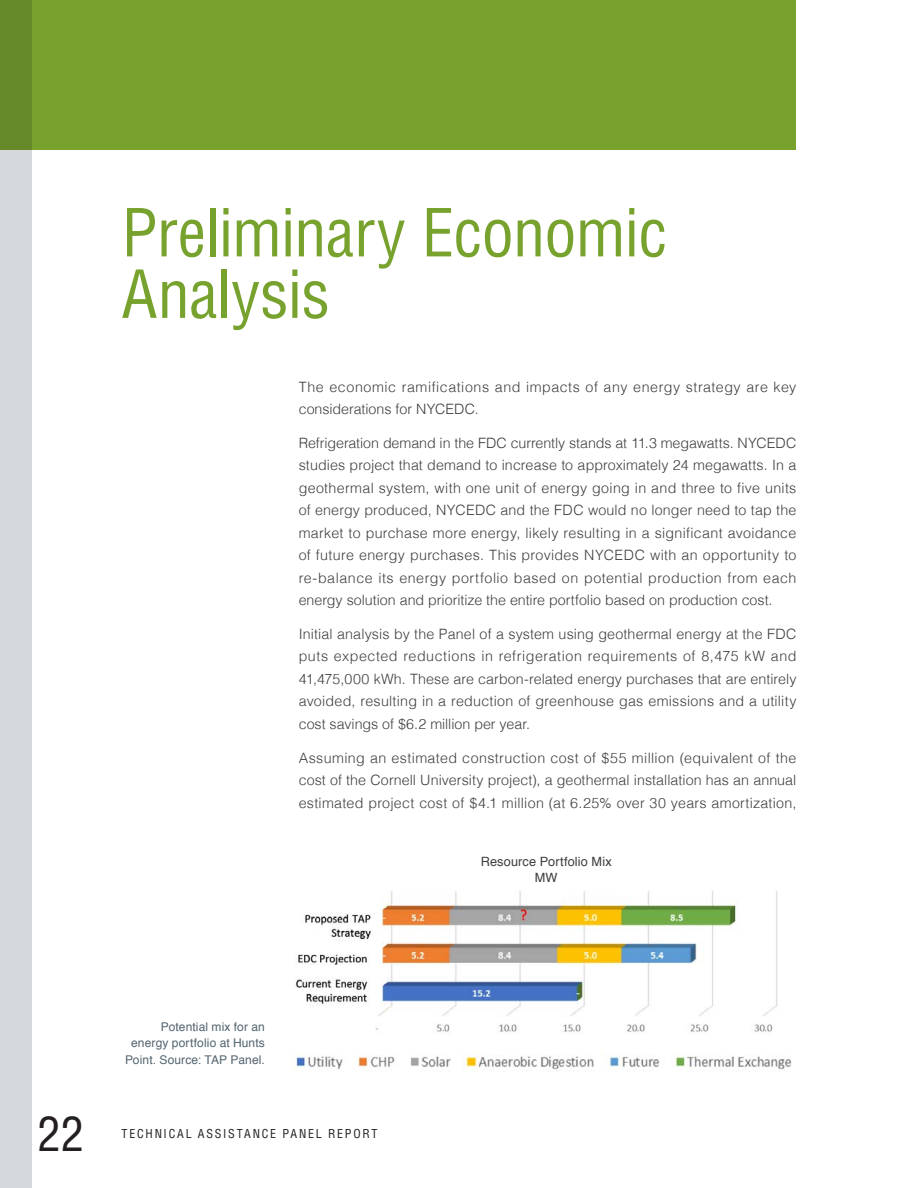
<style>
.page{position:relative;width:918px;height:1188px;background:#fff}
.page>*{position:absolute;margin:0;border:0;box-sizing:border-box;transform-origin:0 0}
.Section_Heading{font:condensed 64.5px/61.5px "Helvetica LT Std";letter-spacing:-.015em;color:#78a22e}
.t1{font:condensed 46.5px "Helvetica LT Std";color:#231f20}
.t2{font:300 14.25px/22.5px "Helvetica";letter-spacing:.015em;color:#3e3e3f;text-align:justify}
.t3{font:300 14.25px/22.5px "Helvetica";letter-spacing:.035em;color:#3e3e3f}
.Table_P{font:12.75px "Helvetica";letter-spacing:.01em;color:#3e3e3f}
.t4{font:12px/16.5px "Helvetica";letter-spacing:.01em;color:#53646f;text-align:right}
.t5{font:condensed 12px "Helvetica LT Std";letter-spacing:.15em;color:#231f20}
</style>
<div class="page">
<div style="left:0;top:0;width:796px;height:150px;background:#78a22d"></div>
<div style="left:0;top:0;width:32px;height:1188px;background:#d5d9dc"></div>
<img style="left:295px;top:891px;width:483px;height:141px">
<img style="left:294px;top:1052px;width:498px;height:20px">
<p class="Section_Heading" style="left:122px;top:202px;width:547px">Preliminary Economic<br>Analysis</p>
<p class="t3" style="left:299px;top:374px;width:499px">The economic ramifications and impacts of any energy strategy are key considerations for NYCEDC.</p>
<p class="t2" style="left:299px;top:430px;width:499px">Refrigeration demand in the FDC currently stands at 11.3 megawatts. NYCEDC studies project that demand to increase to approximately 24 megawatts. In a geothermal system, with one unit of energy going in and three to five units of energy produced, NYCEDC and the FDC would no longer need to tap the market to purchase more energy, likely resulting in a significant avoidance of future energy purchases. This provides NYCEDC with an opportunity to re-balance its energy portfolio based on potential production from each energy solution and prioritize the entire portfolio based on production cost.</p>
<p class="t2" style="left:299px;top:622px;width:499px">Initial analysis by the Panel of a system using geothermal energy at the FDC puts expected reductions in refrigeration requirements of 8,475 kW and 41,475,000 kWh. These are carbon-related energy purchases that are entirely avoided, resulting in a reduction of greenhouse gas emissions and a utility cost savings of $6.2 million per year.</p>
<p class="t2" style="left:299px;top:745px;width:499px">Assuming an estimated construction cost of $55 million (equivalent of the cost of the Cornell University project), a geothermal installation has an annual estimated project cost of $4.1 million (at 6.25% over 30 years amortization,</p>
<p class="Table_P" style="left:481px;top:851px;width:132px">Resource Portfolio Mix</p>
<p class="Table_P" style="left:535px;top:868px;width:24px">MW</p>
<h2 class="t1" style="left:37px;top:1105px;width:48px">22</h2>
<p class="t4" style="left:125px;top:1018px;width:141px">Potential mix for an energy portfolio at Hunts<br>Point. Source: TAP Panel.</p>
<p class="t5" style="left:122px;top:1126px;width:258px">TECHNICAL ASSISTANCE PANEL REPORT</p>
</div>
